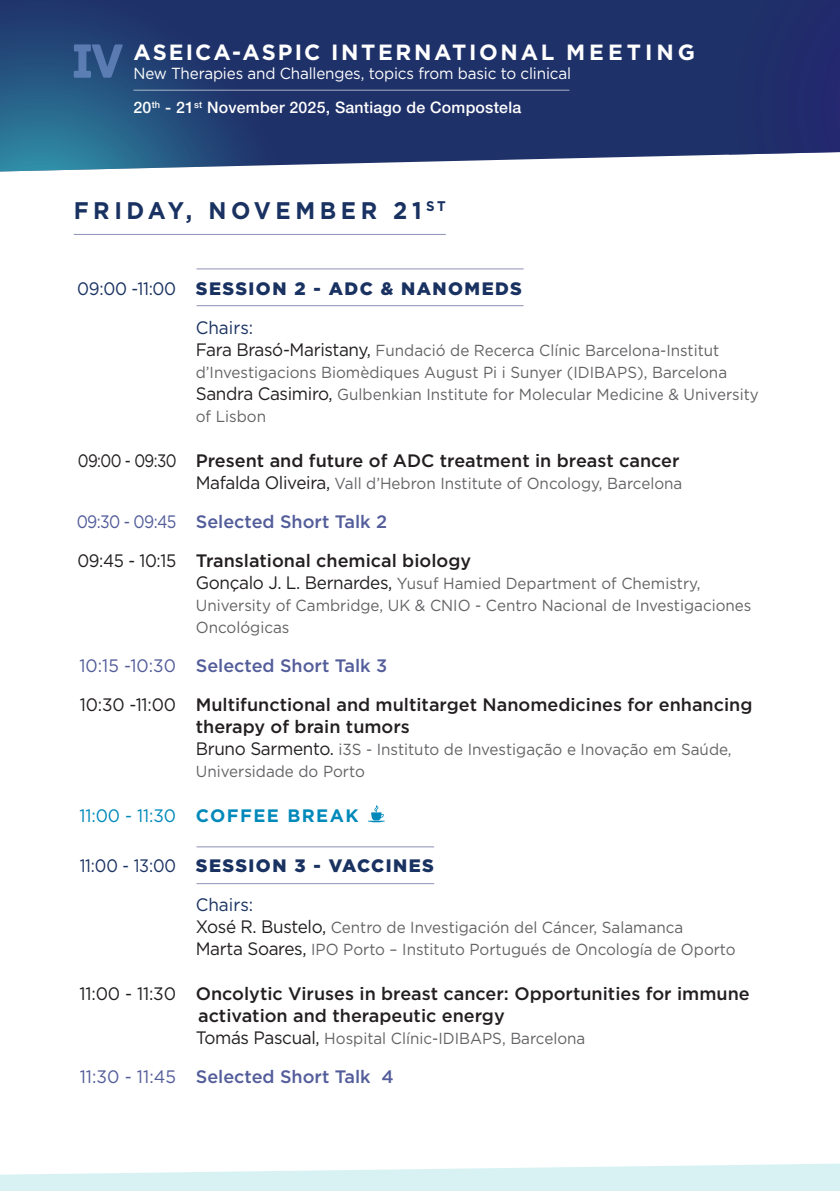
<style>
.page{position:relative;width:840px;height:1191px;background:#fff}
.page>*{position:absolute;margin:0;border:0;box-sizing:border-box;transform-origin:0 0}
.t1{font:700 24px "Gotham";letter-spacing:.2em;color:#193261;scale:.95 1}
.t2{font:700 22px "Gotham";letter-spacing:.12em;color:#fff}
.t3{font:500 18px/39px "Gotham";color:#231f20}
.t4{font:900 18px/39px "Gotham";letter-spacing:.08em;color:#193261}
.t5{font:18px/39px "Gotham";color:#193261;scale:.9 1}
.t6{font:500 18px "Gotham";color:#535d9a}
.t7{font:18px "Gotham";letter-spacing:-.005em;color:#0089ba;scale:.95 1}
.t8{font:16px/22px "Gotham";color:#636366;scale:.95 1}
.t9{font:16px "Gotham";letter-spacing:-.01em;color:#fff;scale:.95 1}
.t10{font:500 15.8px "Helvetica Neue LT Std";letter-spacing:.015em;color:#fff}
.s1{font-weight:400}
.s2{font-size:18px;color:#231f20}
.s3{font-weight:400;color:#535d9a}
.s4{color:#535d9a}
.s5{font-weight:700}
.s6{font-weight:900}
</style>
<div class="page">
<div style="left:392px;top:0;width:283px;height:163px;background:#1f3169"></div>
<svg style="left:0;top:0;width:392px;height:171px;background:#274778"></svg>
<div style="left:675px;top:0;width:164px;height:156px;background:#1f2f69"></div>
<svg style="left:74px;top:44px;width:49px;height:34px;background:#406397"></svg>
<hr style="left:133px;top:90px;width:436px;height:1px;background:#fff">
<svg style="left:367px;top:805px;width:17px;height:17px"></svg>
<hr style="left:74px;top:234px;width:371px;height:1px;background:#424787">
<hr style="left:196px;top:305px;width:327px;height:1px;background:#424787">
<hr style="left:196px;top:883px;width:238px;height:1px;background:#424787">
<hr style="left:196px;top:268px;width:327px;height:1px;background:#424787">
<hr style="left:196px;top:846px;width:238px;height:1px;background:#424787">
<svg style="left:0;top:1163px;width:839px;height:28px"></svg>
<h2 class="t2" style="left:133px;top:37px;width:562px">ASEICA-ASPIC INTERNATIONAL MEETING</h2>
<p class="t9" style="left:133px;top:63px;width:462px">New Therapies and Challenges, topics from basic to clinical</p>
<p class="t10" style="left:133px;top:98px;width:389px">20<sup>th</sup> - 21<sup>st</sup> November 2025, Santiago de Compostela</p>
<h1 class="t1" style="left:74px;top:195px;width:393px">FRIDAY, NOVEMBER 21 <sup>ST</sup></h1>
<p class="t4" style="left:196px;top:269px;width:327px;text-indent:-118px"><span class="s1">09:00 -11:00</span> SESSION 2 - ADC &amp; NANOMEDS<br><span class="s1">Chairs:</span></p>
<p class="t8" style="left:196px;top:339px;width:594px"><span class="s2">Fara Brasó-Maristany,</span> Fundació de Recerca Clínic Barcelona-Institut d’Investigacions Biomèdiques August Pi i Sunyer (IDIBAPS), Barcelona <span class="s2">Sandra Casimiro,</span> Gulbenkian Institute for Molecular Medicine &amp; University of Lisbon</p>
<p class="t3" style="left:78px;top:441px;width:603px"><span class="s1">09:00 - 09:30</span> Present and future of ADC treatment in breast cancer</p>
<p class="t8" style="left:196px;top:472px;width:513px"><span class="s2">Mafalda Oliveira,</span> Vall d’Hebron Institute of Oncology, Barcelona</p>
<p class="t3" style="left:77px;top:502px;width:396px"><span class="s3">09:30 - 09:45</span> <span class="s4">Selected Short Talk 2<br></span><span class="s1">09:45 - 10:15</span> Translational chemical biology</p>
<p class="t8" style="left:196px;top:572px;width:586px"><span class="s2">Gonçalo J. L. Bernardes,</span> Yusuf Hamied Department of Chemistry,<br>University of Cambridge, UK &amp; CNIO - Centro Nacional de Investigaciones<br>Oncológicas</p>
<p class="t3" style="left:79px;top:646px;width:674px"><span class="s3">10:15 -10:30</span> <span class="s4">Selected Short Talk 3<br></span><span class="s1">10:30 -11:00</span> Multifunctional and multitarget Nanomedicines for enhancing</p>
<p class="t3" style="left:196px;top:707px;width:215px">therapy of brain tumors</p>
<p class="t8" style="left:196px;top:738px;width:565px"><span class="s2">Bruno Sarmento.</span> i3S - Instituto de Investigação e Inovação em Saúde,<br>Universidade do Porto</p>
<p class="t7" style="left:79px;top:804px;width:295px">11:00 - 11:30 <span class="s5">COFFEE BREAK</span></p>
<p class="t5" style="left:196px;top:846px;width:266px;text-indent:-116px">11:00 - 13:00 <span class="s6">SESSION 3 - VACCINES<br></span>Chairs:</p>
<p class="t8" style="left:196px;top:916px;width:569px"><span class="s2">Xosé R. Bustelo,</span> Centro de Investigación del Cáncer, Salamanca<br><span class="s2">Marta Soares,</span> IPO Porto – Instituto Portugués de Oncología de Oporto</p>
<p class="t3" style="left:198px;top:982px;width:552px;line-height:22px;text-indent:-119px"><span class="s1">11:00 - 11:30</span> Oncolytic Viruses in breast cancer: Opportunities for immune activation and therapeutic energy</p>
<p class="t8" style="left:196px;top:1026px;width:411px"><span class="s2">Tomás Pascual,</span> Hospital Clínic-IDIBAPS, Barcelona</p>
<p class="t6" style="left:80px;top:1064px;width:315px"><span class="s1">11:30 - 11:45</span> Selected Short Talk 4</p>
</div>
